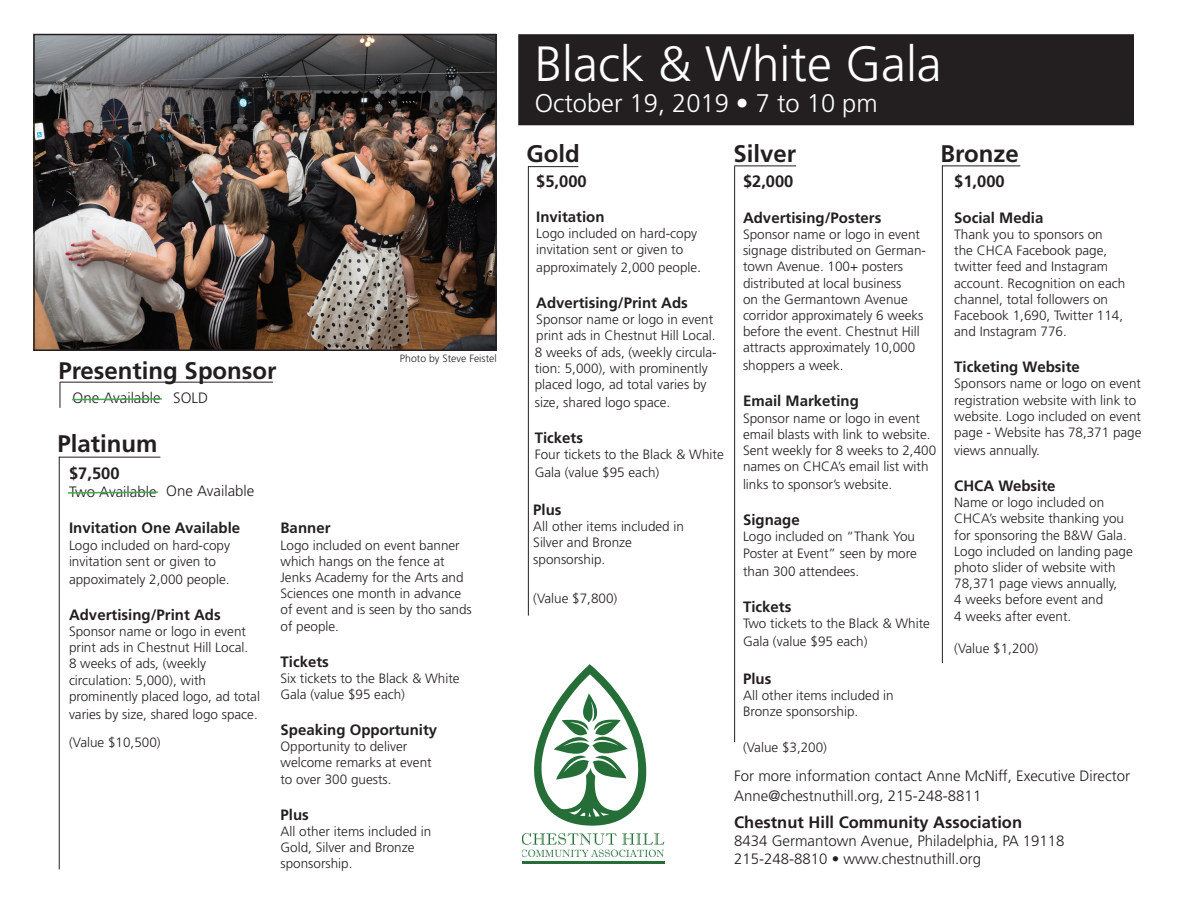
<style>
.page{position:relative;width:1188px;height:918px;background:#fff}
.page>*{position:absolute;margin:0;border:0;box-sizing:border-box;transform-origin:0 0}
.t1{font:300 49.5px "Frutiger";color:#fff}
.t2{font:300 25.5px "Frutiger";color:#fff}
.t3{font:700 24px "Frutiger";color:#231f20}
.t4{font:700 16.5px "Frutiger";color:#231f20}
.t5{font:700 15px "Frutiger";color:#231f20}
.t6{font:300 15px/19.8px "Frutiger";color:#231f20}
.t7{font:300 13.5px/16.2px "Frutiger";color:#231f20}
.t8{font:300 10.5px "Frutiger";color:#231f20}
.s1{font-size:15px}
</style>
<div class="page">
<div style="left:519px;top:35px;width:614px;height:90px;background:#231f20"></div>
<div style="left:518px;top:34px;width:616px;height:91px;border:2px solid #231f20"></div>
<svg style="left:534px;top:664px;width:113px;height:162px"></svg>
<hr style="left:522px;top:861px;width:143px;height:3px;background:#256e37">
<svg style="left:522px;top:833px;width:142px;height:24px"></svg>
<img style="left:36px;top:37px;width:458px;height:311px">
<div style="left:33px;top:34px;width:464px;height:317px;border:2px solid #231f20"></div>
<hr style="left:59px;top:457px;width:1px;height:412px;background:#231f20">
<hr style="left:59px;top:457px;width:101px;height:1px;background:#231f20">
<hr style="left:528px;top:166px;width:50px;height:1px;background:#231f20">
<hr style="left:734px;top:166px;width:62px;height:1px;background:#231f20">
<hr style="left:942px;top:166px;width:78px;height:1px;background:#231f20">
<hr style="left:528px;top:166px;width:1px;height:450px;background:#231f20">
<hr style="left:734px;top:166px;width:1px;height:576px;background:#231f20">
<hr style="left:942px;top:166px;width:1px;height:497px;background:#231f20">
<hr style="left:60px;top:382px;width:213px;height:1px;background:#231f20">
<svg style="left:72px;top:398px;width:90px;height:3px"></svg>
<svg style="left:60px;top:382px;width:1px;height:26px"></svg>
<svg style="left:68px;top:491px;width:90px;height:3px"></svg>
<h3 class="t3" style="left:58px;top:356px;width:220px">Presenting Sponsor</h3>
<p class="t6" style="left:73px;top:388px;width:137px">One Available SOLD</p>
<h3 class="t3" style="left:58px;top:429px;width:102px">Platinum</h3>
<p class="t4" style="left:69px;top:464px;width:52px">$7,500</p>
<p class="t6" style="left:69px;top:482px;width:89px">Two Available</p>
<p class="t6" style="left:166px;top:481px;width:90px">One Available</p>
<p class="t8" style="left:400px;top:352px;width:98px">Photo by Steve Feistel</p>
<p class="t5" style="left:69px;top:519px;width:173px">Invitation One Available</p>
<p class="t7" style="left:69px;top:537px;width:163px">Logo included on hard-copy invitation sent or given to</p>
<p class="t7" style="left:69px;top:571px;width:162px">appoximately 2,000 people.</p>
<p class="t5" style="left:69px;top:606px;width:153px">Advertising/Print Ads</p>
<p class="t7" style="left:69px;top:623px;width:193px">Sponsor name or logo in event print ads in Chestnut Hill Local.<br>8 weeks of ads, (weekly circulation: 5,000), with prominently placed logo, ad total</p>
<p class="t7" style="left:69px;top:706px;width:190px">varies by size, shared logo space.</p>
<p class="t7" style="left:69px;top:734px;width:93px">(Value $10,500)</p>
<p class="t5" style="left:280px;top:519px;width:52px">Banner</p>
<p class="t7" style="left:280px;top:537px;width:193px">Logo included on event banner which hangs on the fence at<br>Jenks Academy for the Arts and<br>Sciences one month in advance of event and is seen by tho sands of people.</p>
<p class="t5" style="left:280px;top:653px;width:50px">Tickets</p>
<p class="t7" style="left:280px;top:670px;width:181px">Six tickets to the Black &amp; White<br>Gala (value $95 each)</p>
<p class="t5" style="left:280px;top:721px;width:158px">Speaking Opportunity</p>
<p class="t7" style="left:280px;top:739px;width:153px">Opportunity to deliver welcome remarks at event to over 300 guests.</p>
<p class="t5" style="left:280px;top:806px;width:30px">Plus</p>
<p class="t7" style="left:280px;top:823px;width:152px">All other items included in<br>Gold, Silver and Bronze sponsorship.</p>
<h1 class="t1" style="left:535px;top:36px;width:408px">Black &amp; White Gala</h1>
<h2 class="t2" style="left:535px;top:89px;width:344px">October 19, 2019 • 7 to 10 pm</h2>
<h3 class="t3" style="left:526px;top:139px;width:55px">Gold</h3>
<h3 class="t3" style="left:734px;top:139px;width:64px">Silver</h3>
<h3 class="t3" style="left:940px;top:140px;width:80px">Bronze</h3>
<p class="t4" style="left:536px;top:171px;width:52px">$5,000</p>
<p class="t5" style="left:536px;top:208px;width:70px">Invitation</p>
<p class="t7" style="left:536px;top:225px;width:163px">Logo included on hard-copy invitation sent or given to</p>
<p class="t7" style="left:536px;top:260px;width:167px">approximately 2,000 people<span class="s1">.</span></p>
<p class="t5" style="left:536px;top:294px;width:153px">Advertising/Print Ads</p>
<p class="t7" style="left:535px;top:312px;width:184px">Sponsor name or logo in event print ads in Chestnut Hill Local.<br>8 weeks of ads, (weekly circula&shy;tion: 5,000), with prominently placed logo, ad total varies by</p>
<p class="t7" style="left:535px;top:395px;width:137px">size, shared logo space.</p>
<p class="t5" style="left:535px;top:429px;width:50px">Tickets</p>
<p class="t7" style="left:535px;top:446px;width:190px;line-height:18px">Four tickets to the Black &amp; White<br>Gala (value $95 each)</p>
<p class="t5" style="left:533px;top:501px;width:30px">Plus</p>
<p class="t7" style="left:533px;top:519px;width:152px">All other items included in<br>Silver and Bronze sponsorship.</p>
<p class="t7" style="left:533px;top:591px;width:86px">(Value $7,800)</p>
<p class="t4" style="left:743px;top:171px;width:52px">$2,000</p>
<p class="t5" style="left:743px;top:209px;width:140px">Advertising/Posters</p>
<p class="t7" style="left:743px;top:227px;width:185px">Sponsor name or logo in event signage distributed on German&shy;town Avenue. 100+ posters distributed at local business<br>on the Germantown Avenue corridor approximately 6 weeks before the event. Chestnut Hill attracts approximately 10,000</p>
<p class="t7" style="left:743px;top:358px;width:102px">shoppers a week.</p>
<p class="t5" style="left:743px;top:392px;width:117px">Email Marketing</p>
<p class="t7" style="left:743px;top:410px;width:195px">Sponsor name or logo in event email blasts with link to website.<br>Sent weekly for 8 weeks to 2,400 names on CHCA’s email list with</p>
<p class="t7" style="left:743px;top:477px;width:151px">links to sponsor’s website.</p>
<p class="t5" style="left:743px;top:511px;width:58px">Signage</p>
<p class="t7" style="left:743px;top:529px;width:175px">Logo included on “Thank You<br>Poster at Event” seen by more</p>
<p class="t7" style="left:743px;top:563px;width:118px">than 300 attendees.</p>
<p class="t5" style="left:743px;top:598px;width:50px">Tickets</p>
<p class="t7" style="left:743px;top:614px;width:188px;line-height:18px">Two tickets to the Black &amp; White<br>Gala (value $95 each)</p>
<p class="t5" style="left:743px;top:670px;width:30px">Plus</p>
<p class="t7" style="left:743px;top:687px;width:152px">All other items included in<br>Bronze sponsorship.</p>
<p class="t7" style="left:743px;top:740px;width:86px">(Value $3,200)</p>
<p class="t4" style="left:954px;top:171px;width:52px">$1,000</p>
<p class="t5" style="left:954px;top:209px;width:91px">Social Media</p>
<p class="t7" style="left:954px;top:227px;width:173px">Thank you to sponsors on<br>the CHCA Facebook page, twitter feed and Instagram account. Recognition on each channel, total followers on<br>Facebook 1,690, Twitter 114, and Instagram 776.</p>
<p class="t5" style="left:954px;top:358px;width:127px">Ticketing Website</p>
<p class="t7" style="left:954px;top:376px;width:189px">Sponsors name or logo on event registration website with link to website. Logo included on event page - Website has 78,371 page</p>
<p class="t7" style="left:954px;top:443px;width:87px">views annually.</p>
<p class="t5" style="left:954px;top:477px;width:103px">CHCA Website</p>
<p class="t7" style="left:954px;top:495px;width:180px">Name or logo included on<br>CHCA’s website thanking you for sponsoring the B&amp;W Gala.<br>Logo included on landing page photo slider of website with<br>78,371 page views annually,<br>4 weeks before event and<br>4 weeks after event.</p>
<p class="t7" style="left:954px;top:641px;width:86px">(Value $1,200)</p>
<p class="t6" style="left:734px;top:766px;width:397px">For more information contact Anne McNiff, Executive Director<br>Anne@chestnuthill.org, 215-248-8811</p>
<p class="t4" style="left:734px;top:812px;width:289px">Chestnut Hill Community Association</p>
<p class="t6" style="left:734px;top:832px;width:332px;line-height:18px">8434 Germantown Avenue, Philadelphia, PA 19118<br>215-248-8810 • www.chestnuthill.org</p>
</div>
